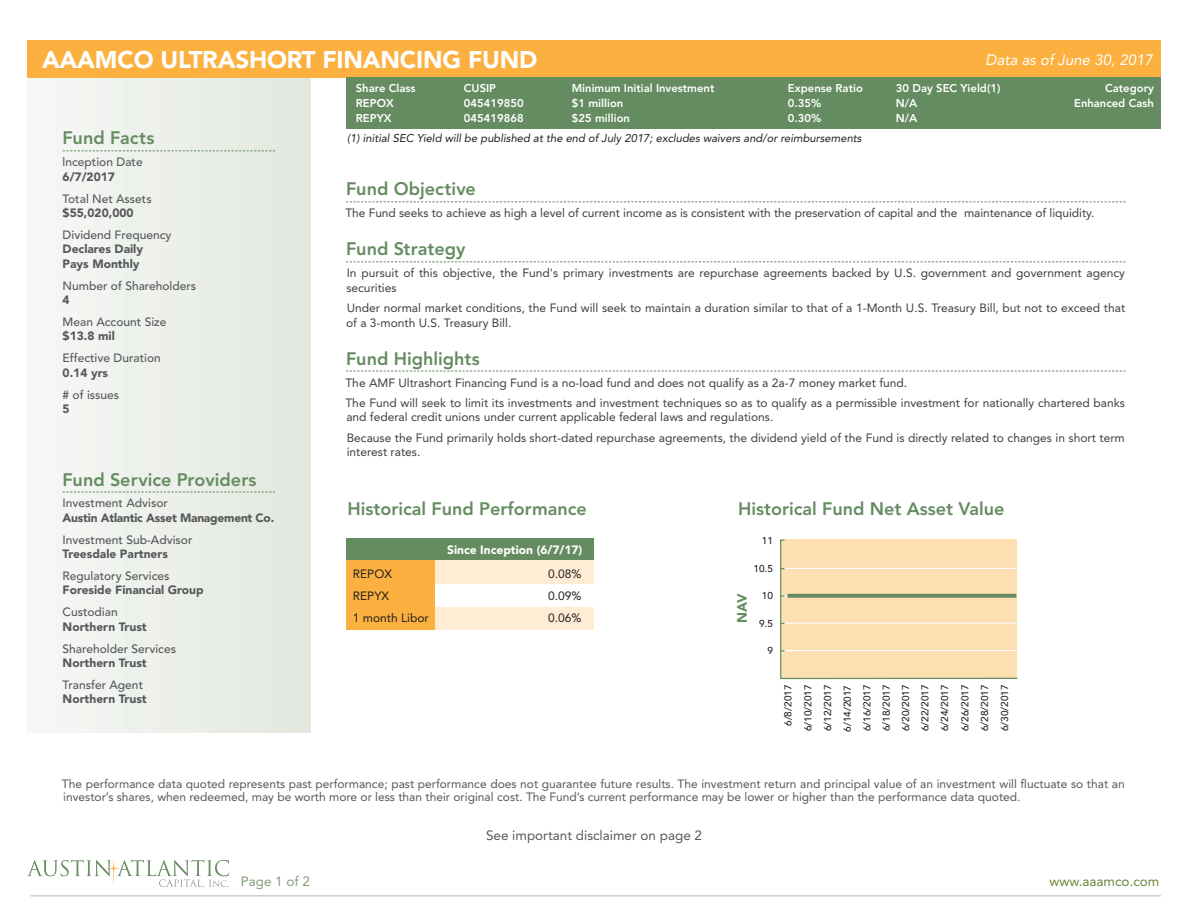
<style>
.page{position:relative;width:1188px;height:918px;background:#fff}
.page>*{position:absolute;margin:0;border:0;box-sizing:border-box;transform-origin:0 0}
.t1{font:900 24px "Avenir LT Std";letter-spacing:-.005em;color:#fff}
.t2{font:800 18px "Avenir LT Std";color:#658c60}
.t3{font:italic 15px "Avenir LT Std";color:#fff}
.t4{font:13.5px "Avenir LT Std";color:#57585a}
.t5{font:13.5px "Avenir LT Std";color:#6b853b}
.t6{font:13.5px "Avenir LT Std";color:#809d79}
.t7{font:900 13.5px "Avenir LT Std";color:#658c60}
.t8{font:12px/14.4px "Avenir LT Std";color:#3e3e3f}
.t9{font:12px/13.5px "Avenir LT Std";color:#57585a}
.t10{font:500 12px "Avenir LT Std";color:#57585a}
.t11{font:900 12px/14.4px "Avenir LT Std";color:#57585a}
.t12{font:12px/21.8px "Avenir LT Std";color:#231f20}
.t13{font:900 12px "Avenir LT Std";letter-spacing:-.02em;color:#57585a}
.t14{font:900 12px "Avenir LT Std";color:#fff}
.t15{font:800 11.25px/15px "Avenir LT Std";color:#fff;text-align:right}
.t16{font:italic 11.25px "Avenir LT Std";color:#231f20}
.t17{font:500 10.05px/19.6px "Avenir";color:#231f20;text-align:center}
</style>
<div class="page">
<div style="left:27px;top:73px;width:283px;height:660px;background:#edf0ea"></div>
<div style="left:346px;top:538px;width:248px;height:23px;background:#658c60"></div>
<div style="left:346px;top:561px;width:248px;height:69px;background:#fbb03f"></div>
<div style="left:435px;top:561px;width:159px;height:69px;background:#feedd4"></div>
<div style="left:435px;top:584px;width:159px;height:23px;background:#fff"></div>
<svg style="left:346px;top:201px;width:780px;height:1px"></svg>
<svg style="left:346px;top:261px;width:780px;height:1px"></svg>
<svg style="left:346px;top:371px;width:780px;height:1px"></svg>
<svg style="left:63px;top:150px;width:212px;height:1px"></svg>
<svg style="left:63px;top:492px;width:212px;height:1px"></svg>
<div style="left:781px;top:540px;width:236px;height:138px;background:#fddfb2"></div>
<hr style="left:780px;top:568px;width:237px;height:1px;background:#fff">
<hr style="left:780px;top:596px;width:236px;height:1px;background:#fff">
<hr style="left:781px;top:623px;width:236px;height:1px;background:#fff">
<hr style="left:780px;top:650px;width:237px;height:1px;background:#fff">
<hr style="left:780px;top:678px;width:237px;height:1px;background:#658c60">
<svg style="left:780px;top:539px;width:6px;height:141px"></svg>
<svg style="left:788px;top:594px;width:228px;height:4px"></svg>
<div style="left:27px;top:40px;width:1134px;height:38px;background:#fbb03f"></div>
<div style="left:346px;top:78px;width:815px;height:51px;background:#658c60"></div>
<svg style="left:27px;top:859px;width:202px;height:29px"></svg>
<svg style="left:30px;top:895px;width:1131px;height:1px"></svg>
<hr style="left:30px;top:896px;width:1131px;height:1px;background:#acbba3">
<h1 class="t1" style="left:42px;top:45px;width:497px">AAAMCO ULTRASHORT FINANCING FUND</h1>
<p class="t3" style="left:986px;top:51px;width:169px">Data as of June 30, 2017</p>
<h2 class="t2" style="left:63px;top:128px;width:93px">Fund Facts</h2>
<p class="t10" style="left:63px;top:155px;width:82px">lnception Date</p>
<p class="t11" style="left:63px;top:169px;width:54px">6/7/2017</p>
<p class="t10" style="left:63px;top:192px;width:91px">Total Net Assets</p>
<p class="t11" style="left:63px;top:206px;width:73px">$55,020,000</p>
<p class="t10" style="left:63px;top:228px;width:110px">Dividend Frequency</p>
<p class="t11" style="left:63px;top:242px;width:82px">Declares Daily<br>Pays Monthly</p>
<p class="t10" style="left:63px;top:279px;width:135px">Number of Shareholders</p>
<p class="t11" style="left:63px;top:293px;width:9px">4</p>
<p class="t10" style="left:63px;top:315px;width:105px">Mean Account Size</p>
<p class="t11" style="left:63px;top:329px;width:54px">$13.8 mil</p>
<p class="t10" style="left:63px;top:351px;width:100px">Effective Duration</p>
<p class="t11" style="left:63px;top:365px;width:47px">0.14 yrs</p>
<p class="t10" style="left:63px;top:387px;width:58px"># of issues</p>
<p class="t11" style="left:63px;top:402px;width:9px">5</p>
<h2 class="t2" style="left:63px;top:469px;width:195px">Fund Service Providers</h2>
<p class="t10" style="left:63px;top:496px;width:107px">Investment Advisor</p>
<p class="t13" style="left:63px;top:510px;width:213px">Austin Atlantic Asset Management Co.</p>
<p class="t10" style="left:63px;top:533px;width:131px">Investment Sub-Advisor</p>
<p class="t11" style="left:63px;top:547px;width:107px">Treesdale Partners</p>
<p class="t10" style="left:63px;top:569px;width:108px">Regulatory Services</p>
<p class="t11" style="left:63px;top:583px;width:142px">Foreside Financial Group</p>
<p class="t10" style="left:63px;top:605px;width:57px">Custodian</p>
<p class="t11" style="left:63px;top:619px;width:86px">Northern Trust</p>
<p class="t10" style="left:63px;top:642px;width:115px">Shareholder Services</p>
<p class="t11" style="left:63px;top:656px;width:86px">Northern Trust</p>
<p class="t10" style="left:63px;top:678px;width:82px">Transfer Agent</p>
<p class="t11" style="left:63px;top:692px;width:86px">Northern Trust</p>
<p class="t15" style="left:356px;top:81px;width:61px">Share Class</p>
<p class="t15" style="left:464px;top:81px;width:34px">CUSIP</p>
<p class="t15" style="left:572px;top:81px;width:144px">Minimum Initial Investment</p>
<p class="t15" style="left:788px;top:81px;width:76px">Expense Ratio</p>
<p class="t15" style="left:896px;top:81px;width:106px">30 Day SEC Yield(1)</p>
<p class="t15" style="left:356px;top:96px;width:39px">REPOX</p>
<p class="t15" style="left:464px;top:96px;width:61px">045419850</p>
<p class="t15" style="left:572px;top:96px;width:53px">$1 million</p>
<p class="t15" style="left:788px;top:96px;width:35px">0.35%</p>
<p class="t15" style="left:896px;top:96px;width:23px">N/A</p>
<p class="t15" style="left:356px;top:111px;width:37px">REPYX</p>
<p class="t15" style="left:464px;top:111px;width:61px">045419868</p>
<p class="t15" style="left:572px;top:111px;width:60px">$25 million</p>
<p class="t15" style="left:788px;top:111px;width:35px">0.30%</p>
<p class="t15" style="left:896px;top:111px;width:23px">N/A</p>
<p class="t16" style="left:347px;top:132px;width:516px">(1) initial SEC Yield will be published at the end of July 2017; excludes waivers and/or reimbursements</p>
<p class="t15" style="left:1074px;top:81px;width:81px">Category<br>Enhanced Cash</p>
<h2 class="t2" style="left:346px;top:179px;width:131px">Fund Objective</h2>
<p class="t8" style="left:345px;top:206px;width:750px">The Fund seeks to achieve as high a level of current income as is consistent with the preservation of capital and the maintenance of liquidity.</p>
<h2 class="t2" style="left:346px;top:239px;width:121px">Fund Strategy</h2>
<p class="t8" style="left:346px;top:266px;width:780px">In pursuit of this objective, the Fund's primary investments are repurchase agreements backed by U.S. government and government agency securities</p>
<p class="t8" style="left:346px;top:301px;width:781px">Under normal market conditions, the Fund will seek to maintain a duration similar to that of a 1-Month U.S. Treasury Bill, but not to exceed that of a 3-month U.S. Treasury Bill.</p>
<h2 class="t2" style="left:346px;top:348px;width:135px">Fund Highlights</h2>
<p class="t8" style="left:345px;top:372px;width:781px;line-height:20.4px">The AMF Ultrashort Financing Fund is a no-load fund and does not qualify as a 2a-7 money market fund.<br>The Fund will seek to limit its investments and investment techniques so as to qualify as a permissible investment for nationally chartered banks</p>
<p class="t8" style="left:346px;top:407px;width:780px;line-height:20.4px">and federal credit unions under current applicable federal laws and regulations.<br>Because the Fund primarily holds short-dated repurchase agreements, the dividend yield of the Fund is directly related to changes in short term</p>
<p class="t8" style="left:347px;top:445px;width:75px">interest rates.</p>
<h2 class="t2" style="left:347px;top:498px;width:241px">Historical Fund Performance</h2>
<h2 class="t2" style="left:738px;top:498px;width:268px">Historical Fund Net Asset Value</h2>
<p class="t17" style="left:762px;top:531px;width:13px">11</p>
<p class="t17" style="left:753px;top:558px;width:21px">10.5</p>
<p class="t17" style="left:762px;top:585px;width:13px">10</p>
<p class="t17" style="left:759px;top:613px;width:15px">9.5</p>
<p class="t17" style="left:767px;top:640px;width:7px">9</p>
<p class="t17" style="left:778px;top:732px;width:49px;rotate:-90deg">6/8/2017<br>6/10/2017<br>6/12/2017<br>6/14/2017<br>6/16/2017<br>6/18/2017<br>6/20/2017<br>6/22/2017<br>6/24/2017<br>6/26/2017<br>6/28/2017<br>6/30/2017</p>
<p class="t14" style="left:447px;top:542px;width:137px">Since Inception (6/7/17)</p>
<p class="t12" style="left:353px;top:563px;width:77px">REPOX<br>REPYX<br>1 month Libor</p>
<p class="t12" style="left:548px;top:563px;width:35px;text-align:justify">0.08% 0.09% 0.06%</p>
<p class="t7" style="left:734px;top:623px;width:31px;rotate:-90deg">NAV</p>
<p class="t9" style="left:62px;top:777px;width:1064px">The performance data quoted represents past performance; past performance does not guarantee future results. The investment return and principal value of an investment will fluctuate so that an investor’s shares, when redeemed, may be worth more or less than their original cost. The Fund’s current performance may be lower or higher than the performance data quoted.</p>
<p class="t4" style="left:486px;top:827px;width:218px">See important disclaimer on page 2</p>
<p class="t6" style="left:241px;top:874px;width:71px">Page 1 of 2</p>
<p class="t5" style="left:1050px;top:874px;width:111px">www.aaamco.com</p>
</div>
